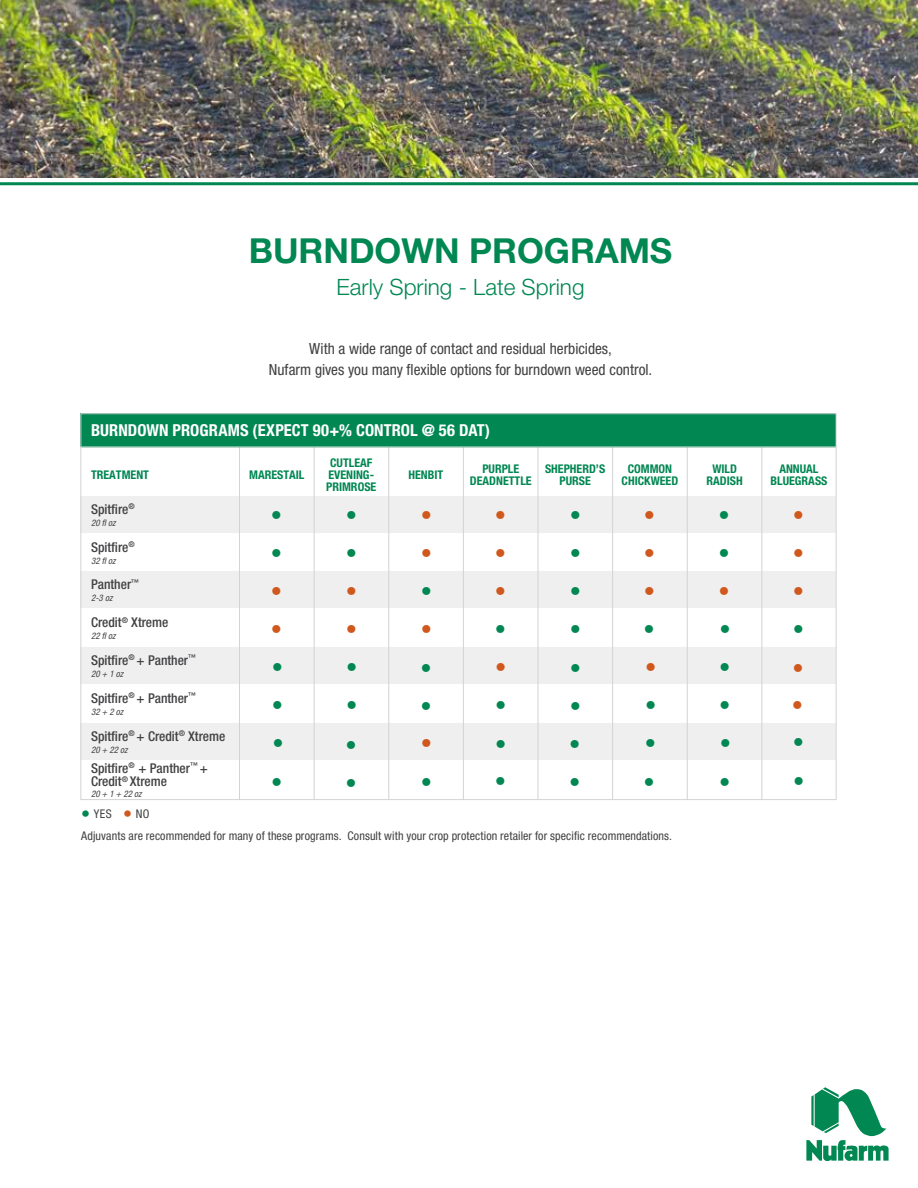
<style>
.page{position:relative;width:918px;height:1188px;background:#fff}
.page>*{position:absolute;margin:0;border:0;box-sizing:border-box;transform-origin:0 0}
.t1{font:700 34.5px "Helvetica Neue";color:#008752}
.t2{font:condensed 22.5px/38px "Helvetica Neue";color:#008752}
.t3{font:300 22.5px "Helvetica Neue";color:#008752}
.t4{font:condensed 22.5px/37.7px "Helvetica Neue";color:#d1581c}
.t5{font:700 condensed 16.5px "Helvetica Neue";letter-spacing:.005em;color:#fff}
.t6{font:condensed 15.3px/21px "Helvetica Neue";color:#414042;text-align:center}
.t7{font:500 condensed 13.5px/13.5px "Helvetica Neue";color:#414042}
.t8{font:700 condensed 12px/12px "Helvetica Neue";color:#008752;text-align:center}
.t9{font:condensed 12px "Helvetica Neue";letter-spacing:.01em;color:#414042}
.t10{font:italic condensed 9px "Helvetica Neue";color:#414042}
.s1{font-size:18px;color:#008752}
.s2{font-size:18px;color:#d1581c}
</style>
<div class="page">
<svg style="left:806px;top:1087px;width:83px;height:74px"></svg>
<hr style="left:0;top:182px;width:918px;height:3px;background:#008752">
<div style="left:80px;top:496px;width:756px;height:37px;background:#efeff0"></div>
<div style="left:80px;top:571px;width:756px;height:37px;background:#efeff0"></div>
<div style="left:80px;top:647px;width:756px;height:37px;background:#efeff0"></div>
<div style="left:80px;top:723px;width:756px;height:37px;background:#efeff0"></div>
<hr style="left:239px;top:445px;width:1px;height:355px;background:#d1d3d4">
<hr style="left:314px;top:445px;width:1px;height:355px;background:#d1d3d4">
<hr style="left:388px;top:445px;width:1px;height:355px;background:#d1d3d4">
<hr style="left:463px;top:445px;width:1px;height:355px;background:#d1d3d4">
<hr style="left:538px;top:445px;width:1px;height:354px;background:#d1d3d4">
<hr style="left:612px;top:444px;width:1px;height:355px;background:#d1d3d4">
<hr style="left:687px;top:444px;width:1px;height:356px;background:#d1d3d4">
<hr style="left:761px;top:444px;width:1px;height:356px;background:#d1d3d4">
<div style="left:81px;top:413px;width:755px;height:34px;background:#008752"></div>
<hr style="left:81px;top:446px;width:755px;height:2px;background:#72b698">
<img style="left:0;top:0;width:918px;height:177px">
<h1 class="t1" style="left:249px;top:230px;width:425px">BURNDOWN PROGRAMS</h1>
<h2 class="t3" style="left:337px;top:273px;width:249px">Early Spring - Late Spring</h2>
<p class="t6" style="left:269px;top:338px;width:385px">With a wide range of contact and residual herbicides,<br>Nufarm gives you many flexible options for burndown weed control.</p>
<p class="t5" style="left:91px;top:420px;width:401px">BURNDOWN PROGRAMS (EXPECT 90+% CONTROL @ 56 DAT)</p>
<p class="t8" style="left:249px;top:468px;width:57px">MARESTAIL</p>
<p class="t8" style="left:326px;top:456px;width:52px">CUTLEAF<br>EVENING-<br>PRIMROSE</p>
<p class="t8" style="left:409px;top:468px;width:36px">HENBIT</p>
<p class="t8" style="left:470px;top:462px;width:63px">PURPLE<br>DEADNETTLE</p>
<p class="t8" style="left:545px;top:462px;width:62px">SHEPHERD’S<br>PURSE</p>
<p class="t8" style="left:622px;top:462px;width:58px">COMMON<br>CHICKWEED</p>
<p class="t8" style="left:707px;top:462px;width:38px">WILD<br>RADISH</p>
<p class="t8" style="left:771px;top:462px;width:58px">ANNUAL<br>BLUEGRASS</p>
<p class="t8" style="left:91px;top:468px;width:59px">TREATMENT</p>
<p class="t7" style="left:91px;top:502px;width:45px">Spitfire<sup>®</sup></p>
<p class="t10" style="left:91px;top:517px;width:26px">20 fl oz</p>
<p class="t7" style="left:91px;top:540px;width:45px">Spitfire<sup>®</sup></p>
<p class="t10" style="left:91px;top:555px;width:26px">32 fl oz</p>
<p class="t7" style="left:91px;top:577px;width:50px">Panther<sup>™</sup></p>
<p class="t10" style="left:91px;top:593px;width:23px">2-3 oz</p>
<p class="t7" style="left:91px;top:616px;width:79px">Credit<sup>®</sup> Xtreme</p>
<p class="t10" style="left:91px;top:631px;width:26px">22 fl oz</p>
<p class="t7" style="left:91px;top:653px;width:107px">Spitfire<sup>®</sup> + Panther<sup>™</sup></p>
<p class="t10" style="left:91px;top:668px;width:34px">20 + 1 oz</p>
<p class="t7" style="left:91px;top:691px;width:107px">Spitfire<sup>®</sup> + Panther<sup>™</sup></p>
<p class="t10" style="left:91px;top:706px;width:34px">32 + 2 oz</p>
<h2 class="t2" style="left:271px;top:496px;width:13px">• •</h2>
<h2 class="t4" style="left:271px;top:572px;width:13px">• •</h2>
<h2 class="t2" style="left:272px;top:648px;width:13px">• •</h2>
<h2 class="t2" style="left:346px;top:496px;width:13px">• •</h2>
<h2 class="t4" style="left:346px;top:572px;width:13px">• •</h2>
<h2 class="t2" style="left:346px;top:648px;width:13px">• •</h2>
<h2 class="t4" style="left:421px;top:496px;width:13px">• •</h2>
<h2 class="t2" style="left:421px;top:572px;width:13px">•</h2>
<h2 class="t2" style="left:570px;top:496px;width:13px;text-align:justify">• • • • • •</h2>
<h2 class="t4" style="left:495px;top:496px;width:13px;text-align:justify">• • •</h2>
<h2 class="t2" style="left:495px;top:610px;width:13px">•</h2>
<h2 class="t4" style="left:495px;top:648px;width:13px">•</h2>
<h2 class="t2" style="left:495px;top:686px;width:13px;text-align:justify">• • •</h2>
<h2 class="t4" style="left:644px;top:497px;width:13px;text-align:justify">• • •</h2>
<h2 class="t2" style="left:719px;top:496px;width:13px">• •</h2>
<h2 class="t4" style="left:719px;top:572px;width:13px">•</h2>
<h2 class="t4" style="left:793px;top:497px;width:13px;text-align:justify">• • •</h2>
<h2 class="t2" style="left:793px;top:610px;width:13px">•</h2>
<h2 class="t4" style="left:792px;top:649px;width:14px">• •</h2>
<h2 class="t4" style="left:421px;top:610px;width:13px">•</h2>
<h2 class="t2" style="left:644px;top:610px;width:13px">•</h2>
<h2 class="t2" style="left:719px;top:610px;width:13px">•</h2>
<h2 class="t4" style="left:645px;top:648px;width:13px">•</h2>
<h2 class="t2" style="left:645px;top:686px;width:13px">•</h2>
<h2 class="t2" style="left:719px;top:648px;width:13px">• •</h2>
<h2 class="t2" style="left:421px;top:649px;width:13px">• •</h2>
<p class="t7" style="left:91px;top:729px;width:136px">Spitfire<sup>®</sup> + Credit<sup>®</sup> Xtreme</p>
<p class="t10" style="left:91px;top:745px;width:38px">20 + 22 oz</p>
<h2 class="t4" style="left:421px;top:724px;width:13px">•</h2>
<h2 class="t2" style="left:793px;top:723px;width:13px">•</h2>
<h2 class="t2" style="left:272px;top:723px;width:13px">•</h2>
<h2 class="t2" style="left:645px;top:723px;width:13px">•</h2>
<h2 class="t2" style="left:720px;top:723px;width:13px">•</h2>
<h2 class="t2" style="left:569px;top:725px;width:13px">•</h2>
<h2 class="t2" style="left:346px;top:726px;width:13px">•</h2>
<p class="t7" style="left:91px;top:761px;width:118px">Spitfire<sup>®</sup> + Panther<sup>™</sup> +<br>Credit<sup>®</sup> Xtreme</p>
<p class="t10" style="left:91px;top:789px;width:52px">20 + 1 + 22 oz</p>
<h2 class="t2" style="left:421px;top:762px;width:13px">•</h2>
<h2 class="t2" style="left:793px;top:762px;width:13px">•</h2>
<h2 class="t2" style="left:271px;top:762px;width:13px">•</h2>
<h2 class="t2" style="left:569px;top:762px;width:13px">•</h2>
<h2 class="t2" style="left:644px;top:763px;width:13px">•</h2>
<h2 class="t2" style="left:719px;top:763px;width:13px">•</h2>
<h2 class="t2" style="left:346px;top:764px;width:13px">•</h2>
<p class="t9" style="left:81px;top:807px;width:70px"><span class="s1">•</span> Yes <span class="s2">•</span> no</p>
<p class="t9" style="left:81px;top:829px;width:592px">Adjuvants are recommended for many of these programs. Consult with your crop protection retailer for specific recommendations.</p>
</div>
